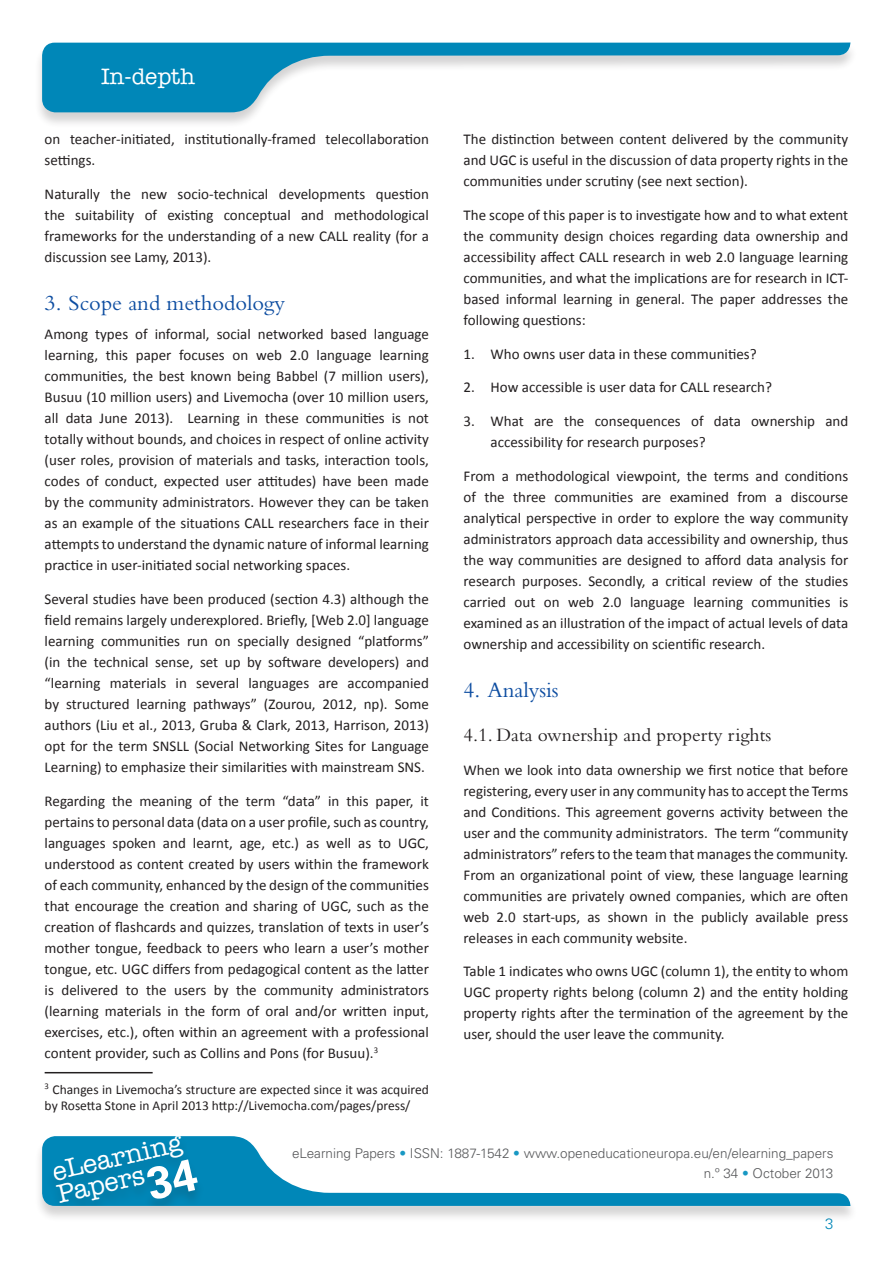
<style>
.page{position:relative;width:893px;height:1263px;background:#fff}
.page>*{position:absolute;margin:0;border:0;box-sizing:border-box;transform-origin:0 0}
.t1{font:500 26.25px/23.1px "American Typewriter Std";color:#fff}
.SUBTÍTOL_1{font:22.5px "Bembo Std";color:#0d4da1}
.t2{font:500 22.5px "American Typewriter Std";color:#fff}
.SUBTÍTOL_2{font:19.5px "Bembo Std";color:#231f20}
.cos_normal{font:15px/21px "Calibri";color:#231f20;text-align:justify}
.t3{font:300 15px "Univers LT Std";color:#0087b8}
.cos_normal-2{font:13.5px/16.2px "Calibri";color:#231f20}
.t4{font:300 13.5px/20.4px "Univers LT Std";color:#57585a;text-align:right}
.s1{font-family:"Univers LT Std";font-weight:700;font-size:45px}
.s2{color:#1898c3}
</style>
<div class="page">
<div style="left:34px;top:43px;width:824px;height:86px;background:#231f20;opacity:.2"></div>
<svg style="left:42px;top:43px;width:808px;height:69px"></svg>
<div style="left:34px;top:1136px;width:824px;height:87px;background:#231f20;opacity:.2"></div>
<svg style="left:42px;top:1136px;width:808px;height:70px"></svg>
<div style="left:46px;top:1136px;width:159px;height:70px;background:#0183b3"></div>
<hr style="left:45px;top:1072px;width:108px;height:1px;background:#231f20">
<h2 class="t2" style="left:101px;top:64px;width:96px">In-depth</h2>
<p class="cos_normal" style="left:45px;top:128px;width:386px">on teacher-initiated, institutionally-framed telecollaboration settings.</p>
<p class="cos_normal" style="left:45px;top:183px;width:386px">Naturally the new socio-technical developments question the suitability of existing conceptual and methodological frameworks for the understanding of a new CALL reality (for a discussion see Lamy, 2013).</p>
<p class="SUBTÍTOL_1" style="left:45px;top:290px;width:242px">3. Scope and methodology</p>
<p class="cos_normal" style="left:45px;top:323px;width:386px">Among types of informal, social networked based language learning, this paper focuses on web 2.0 language learning communities, the best known being Babbel (7 million users), Busuu (10 million users) and Livemocha (over 10 million users, all data June 2013). Learning in these communities is not totally without bounds, and choices in respect of online activity (user roles, provision of materials and tasks, interaction tools, codes of conduct, expected user attitudes) have been made by the community administrators. However they can be taken as an example of the situations CALL researchers face in their attempts to understand the dynamic nature of informal learning practice in user-initiated social networking spaces.</p>
<p class="cos_normal" style="left:45px;top:588px;width:386px">Several studies have been produced (section 4.3) although the field remains largely underexplored. Briefly, [Web 2.0] language learning communities run on specially designed “platforms” (in the technical sense, set up by software developers) and “learning materials in several languages are accompanied by structured learning pathways” (Zourou, 2012, np). Some authors (Liu et al., 2013, Gruba &amp; Clark, 2013, Harrison, 2013) opt for the term SNSLL (Social Networking Sites for Language Learning) to emphasize their similarities with mainstream SNS.</p>
<p class="cos_normal" style="left:45px;top:790px;width:386px">Regarding the meaning of the term “data” in this paper, it pertains to personal data (data on a user profile, such as country, languages spoken and learnt, age, etc.) as well as to UGC, understood as content created by users within the framework of each community, enhanced by the design of the communities that encourage the creation and sharing of UGC, such as the creation of flashcards and quizzes, translation of texts in user’s mother tongue, feedback to peers who learn a user’s mother tongue, etc. UGC differs from pedagogical content as the latter is delivered to the users by the community administrators (learning materials in the form of oral and/or written input, exercises, etc.), often within an agreement with a professional content provider, such as Collins and Pons (for Busuu).<sup>3</sup></p>
<p class="cos_normal-2" style="left:45px;top:1080px;width:386px"><sup>3</sup> Changes in Livemocha’s structure are expected since it was acquired by Rosetta Stone in April 2013 http://Livemocha.com/pages/press/</p>
<p class="cos_normal" style="left:463px;top:128px;width:386px">The distinction between content delivered by the community and UGC is useful in the discussion of data property rights in the communities under scrutiny (see next section).</p>
<p class="cos_normal" style="left:463px;top:204px;width:386px">The scope of this paper is to investigate how and to what extent the community design choices regarding data ownership and accessibility affect CALL research in web 2.0 language learning communities, and what the implications are for research in ICT&shy;based informal learning in general. The paper addresses the following questions:</p>
<p class="cos_normal" style="left:463px;top:342px;width:295px">1. Who owns user data in these communities?</p>
<p class="cos_normal" style="left:463px;top:376px;width:310px">2. How accessible is user data for CALL research?</p>
<p class="cos_normal" style="left:490px;top:410px;width:359px;text-indent:-27px">3. What are the consequences of data ownership and accessibility for research purposes?</p>
<p class="cos_normal" style="left:463px;top:465px;width:386px">From a methodological viewpoint, the terms and conditions of the three communities are examined from a discourse analytical perspective in order to explore the way community administrators approach data accessibility and ownership, thus the way communities are designed to afford data analysis for research purposes. Secondly, a critical review of the studies carried out on web 2.0 language learning communities is examined as an illustration of the impact of actual levels of data ownership and accessibility on scientific research.</p>
<p class="SUBTÍTOL_1" style="left:463px;top:677px;width:97px">4. Analysis</p>
<p class="SUBTÍTOL_2" style="left:463px;top:723px;width:309px">4.1. Data ownership and property rights</p>
<p class="cos_normal" style="left:463px;top:758px;width:386px">When we look into data ownership we first notice that before registering, every user in any community has to accept the Terms and Conditions. This agreement governs activity between the user and the community administrators. The term “community administrators” refers to the team that manages the community.<br>From an organizational point of view, these language learning communities are privately owned companies, which are often web 2.0 start-ups, as shown in the publicly available press releases in each community website.</p>
<p class="cos_normal" style="left:463px;top:960px;width:386px">Table 1 indicates who owns UGC (column 1), the entity to whom UGC property rights belong (column 2) and the entity holding property rights after the termination of the agreement by the user, should the user leave the community.</p>
<h1 class="t1" style="left:50px;top:1161px;width:141px;rotate:-13deg">eLearning<br>Papers<span class="s1">34</span></h1>
<p class="t4" style="left:292px;top:1143px;width:543px">eLearning Papers <span class="s2">•</span> ISSN: 1887-1542 <span class="s2">•</span> www.openeducationeuropa.eu/en/elearning_papers n.º 34 <span class="s2">•</span> October 2013</p>
<p class="t3" style="left:825px;top:1215px;width:10px">3</p>
</div>
